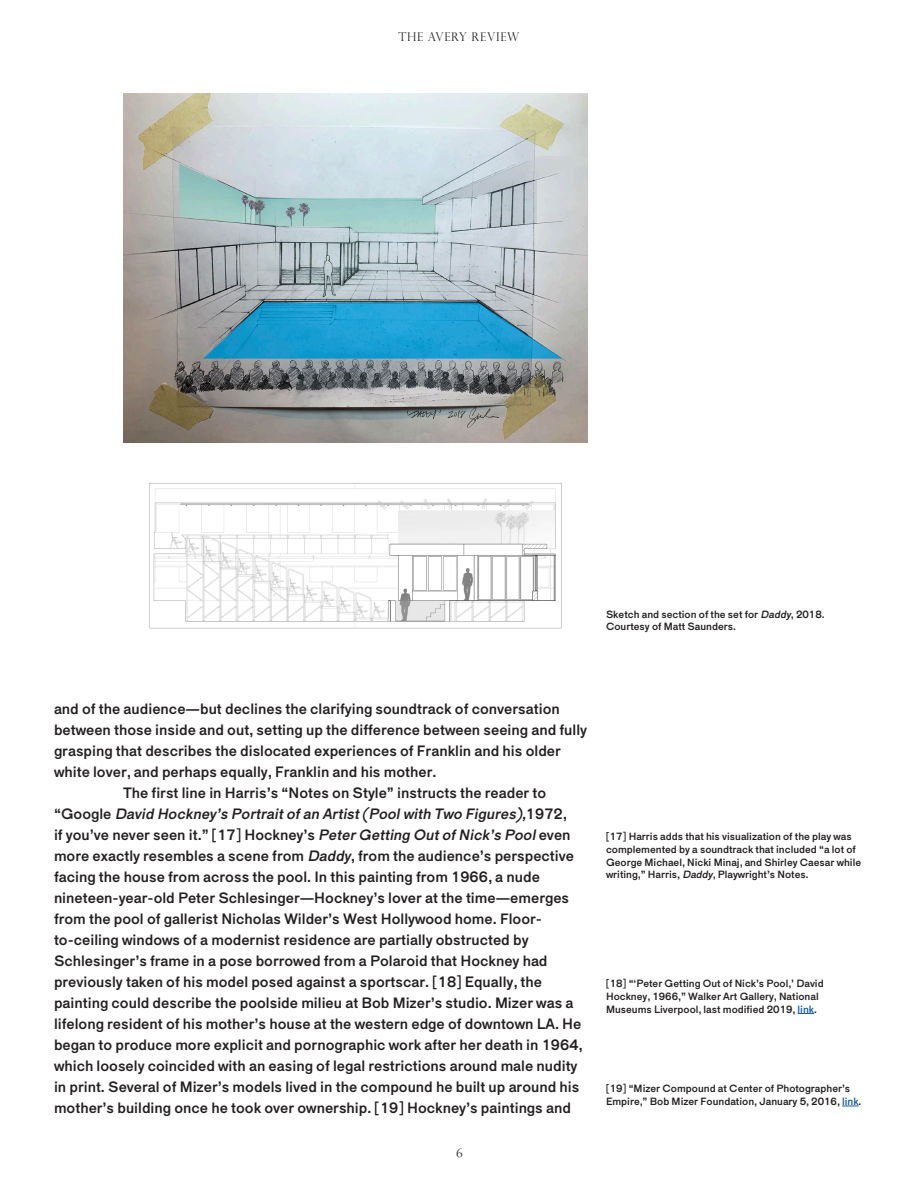
<style>
.page{position:relative;width:918px;height:1188px;background:#fff}
.page>*{position:absolute;margin:0;border:0;box-sizing:border-box;transform-origin:0 0}
.Main_Paragraph{font:15px/21px "Maria Pro";color:#231f20}
.t1{font:300 12px "Perpetua Titling MT Std";letter-spacing:.06em;color:#231f20}
.Footnotes{font:10.5px/12.6px "Maria Pro";color:#231f20}
.Captions{font:10.5px/12.6px "Maria Pro";color:#231f20}
.s1{font-style:italic}
.s2{color:#175d9e}
</style>
<div class="page">
<svg style="left:798px;top:1013px;width:16px;height:1px"></svg>
<svg style="left:842px;top:1106px;width:17px;height:1px"></svg>
<img style="left:123px;top:94px;width:465px;height:348px">
<img style="left:149px;top:483px;width:413px;height:146px">
<p class="t1" style="left:399px;top:30px;width:122px">THE AVERY REVIEW</p>
<p class="Captions" style="left:606px;top:608px;width:220px">Sketch and section of the set for <span class="s1">Daddy</span>, 2018.<br>Courtesy of Matt Saunders.</p>
<p class="Main_Paragraph" style="left:54px;top:699px;width:535px">and of the audience—but declines the clarifying soundtrack of conversation between those inside and out, setting up the difference between seeing and fully grasping that describes the dislocated experiences of Franklin and his older white lover, and perhaps equally, Franklin and his mother.</p>
<p class="Main_Paragraph" style="left:54px;top:783px;width:530px;text-indent:69px">The first line in Harris’s “Notes on Style” instructs the reader to<br>“ G o o g l e <span class="s1">David Hockney’s Portraitofan Artist(Poolwith Two Figures),</span>1 9 7 2 ,<br>if you’ve never seen it.” [17] Hockney’s <span class="s1">PeterGetting OutofNick’s Pool</span>even more exactly resembles a scene from <span class="s1">Daddy</span>, from the audience’s perspective facing the house from across the pool. In this painting from 1966, a nude nineteen-year-old Peter Schlesinger—Hockney’s lover at the time—emerges from the pool of gallerist Nicholas Wilder’s West Hollywood home. Floor&shy;to-ceiling windows of a modernist residence are partially obstructed by Schlesinger’s frame in a pose borrowed from a Polaroid that Hockney had previously taken of his model posed against a sportscar. [18] Equally, the painting could describe the poolside milieu at Bob Mizer’s studio. Mizer was a lifelong resident of his mother’s house at the western edge of downtown LA. He began to produce more explicit and pornographic work after her death in 1964, which loosely coincided with an easing of legal restrictions around male nudity in print. Several of Mizer’s models lived in the compound he built up around his mother’s building once he took over ownership. [19] Hockney’s paintings and</p>
<p class="t1" style="left:456px;top:1146px;width:8px">6</p>
<p class="Footnotes" style="left:606px;top:830px;width:257px">[17] Harris adds that his visualization of the play was complemented by a soundtrack that included “a lot of George Michael, Nicki Minaj, and Shirley Caesar while writing,” Harris, <span class="s1">Daddy</span>, Playwright’s Notes.</p>
<p class="Footnotes" style="left:606px;top:977px;width:219px">[18] “‘Peter Getting Out of Nick’s Pool,’ David<br>Hockney, 1966,” Walker Art Gallery, National<br>Museums Liverpool, last modified 2019, <span class="s2">link</span>.</p>
<p class="Footnotes" style="left:606px;top:1082px;width:257px">[19] “Mizer Compound at Center of Photographer’s<br>Empire,” Bob Mizer Foundation, January 5, 2016, <span class="s2">link</span>.</p>
</div>
